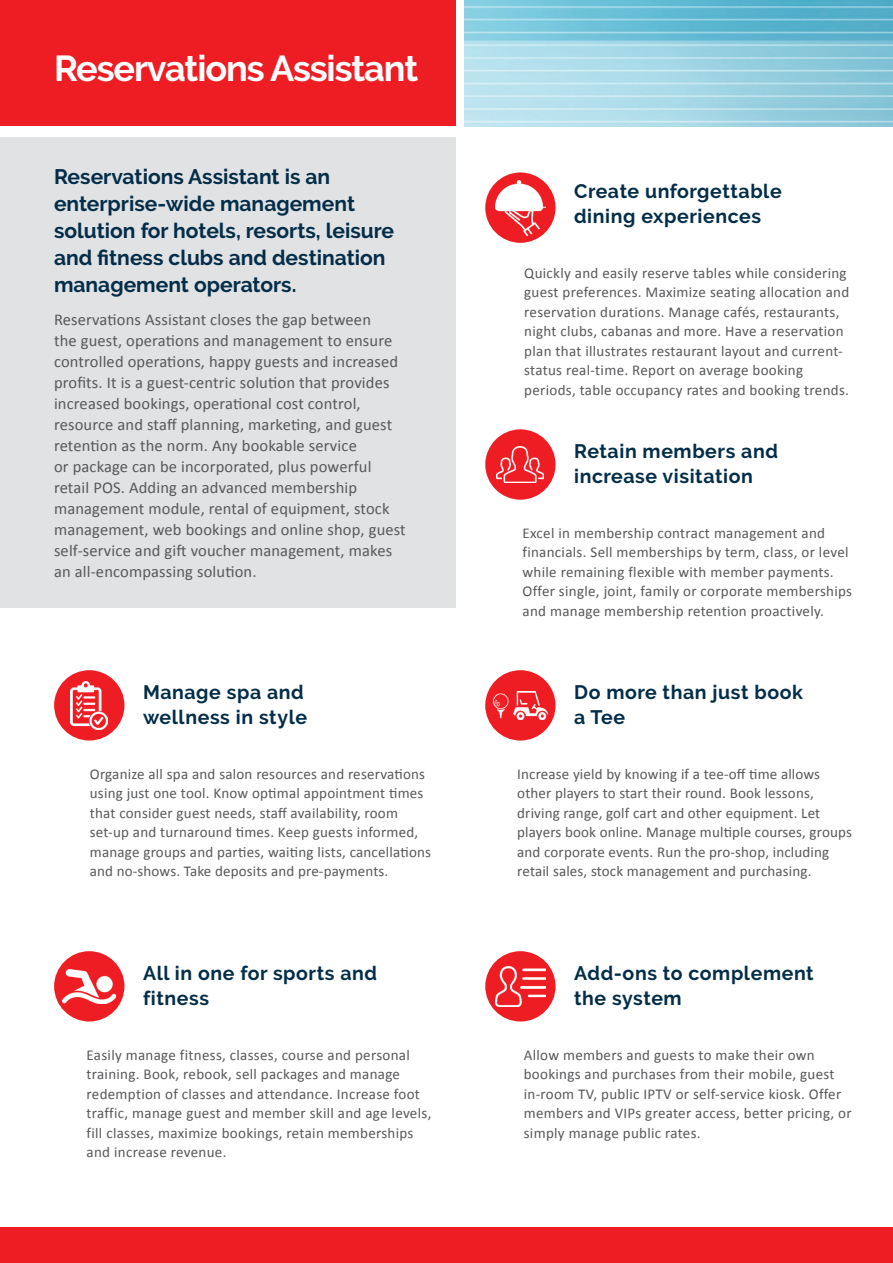
<style>
.page{position:relative;width:893px;height:1263px;background:#fff}
.page>*{position:absolute;margin:0;border:0;box-sizing:border-box;transform-origin:0 0}
.t1{font:700 36px "Raleway";letter-spacing:-.03em;color:#fff}
.t2{font:700 21px/27px "Raleway";color:#032d48}
.t3{font:700 19.5px/25.5px "Raleway";letter-spacing:.03em;color:#032d48}
.t4{font:16.5px/21px "Calibri";letter-spacing:.01em;color:#57585a}
.t5{font:15px/19.5px "Calibri";letter-spacing:.02em;color:#57585a}
</style>
<div class="page">
<div style="left:0;top:137px;width:455px;height:480px;background:#e1e2e4"></div>
<div style="left:0;top:608px;width:893px;height:9px;background:#fff"></div>
<div style="left:0;top:0;width:455px;height:126px;background:#ee1d23"></div>
<div style="left:0;top:1227px;width:893px;height:36px;background:#ee1d23"></div>
<img style="left:464px;top:0;width:429px;height:126px">
<div style="left:54px;top:670px;width:70px;height:70px;background:#ee1d23;border-radius:50%"></div>
<img style="left:71px;top:681px;width:37px;height:48px">
<div style="left:485px;top:670px;width:71px;height:70px;background:#ee1d23;border-radius:50%"></div>
<img style="left:493px;top:691px;width:55px;height:28px">
<div style="left:485px;top:429px;width:71px;height:71px;background:#ee1d23;border-radius:50%"></div>
<img style="left:497px;top:447px;width:47px;height:35px">
<div style="left:485px;top:172px;width:71px;height:71px;background:#ee1d23;border-radius:50%"></div>
<img style="left:496px;top:180px;width:49px;height:55px">
<div style="left:485px;top:951px;width:71px;height:70px;background:#ee1d23;border-radius:50%"></div>
<img style="left:495px;top:966px;width:50px;height:40px">
<div style="left:54px;top:951px;width:70px;height:70px;background:#ee1d23;border-radius:50%"></div>
<img style="left:63px;top:969px;width:53px;height:34px">
<h1 class="t1" style="left:54px;top:47px;width:366px">Reservations Assistant</h1>
<h2 class="t2" style="left:54px;top:163px;width:341px">Reservations Assistant is an enterprise-wide management solution for hotels, resorts, leisure and fitness clubs and destination management operators.</h2>
<p class="t4" style="left:54px;top:309px;width:353px">Reservations Assistant closes the gap between<br>the guest, operations and management to ensure controlled operations, happy guests and increased profits. It is a guest-centric solution that provides increased bookings, operational cost control, resource and staff planning, marketing, and guest retention as the norm. Any bookable service<br>or package can be incorporated, plus powerful retail POS. Adding an advanced membership management module, rental of equipment, stock management, web bookings and online shop, guest self-service and gift voucher management, makes an all-encompassing solution.</p>
<h3 class="t3" style="left:143px;top:679px;width:166px">Manage spa and wellness in style</h3>
<p class="t5" style="left:90px;top:763px;width:343px">Organize all spa and salon resources and reservations using just one tool. Know optimal appointment times that consider guest needs, staff availability, room set-up and turnaround times. Keep guests informed, manage groups and parties, waiting lists, cancellations and no-shows. Take deposits and pre-payments.</p>
<h3 class="t3" style="left:143px;top:960px;width:236px">All in one for sports and fitness</h3>
<p class="t5" style="left:87px;top:1044px;width:346px">Easily manage fitness, classes, course and personal training. Book, rebook, sell packages and manage redemption of classes and attendance. Increase foot traffic, manage guest and member skill and age levels, fill classes, maximize bookings, retain memberships and increase revenue.</p>
<h3 class="t3" style="left:574px;top:178px;width:209px">Create unforgettable dining experiences</h3>
<p class="t5" style="left:524px;top:262px;width:326px">Quickly and easily reserve tables while considering guest preferences. Maximize seating allocation and reservation durations. Manage cafés, restaurants, night clubs, cabanas and more. Have a reservation plan that illustrates restaurant layout and current&shy;status real-time. Report on average booking periods, table occupancy rates and booking trends.</p>
<h3 class="t3" style="left:574px;top:438px;width:205px">Retain members and increase visitation</h3>
<p class="t5" style="left:522px;top:522px;width:331px">Excel in membership contract management and financials. Sell memberships by term, class, or level while remaining flexible with member payments.<br>Offer single, joint, family or corporate memberships and manage membership retention proactively.</p>
<h3 class="t3" style="left:574px;top:679px;width:230px">Do more than just book a Tee</h3>
<p class="t5" style="left:517px;top:763px;width:336px">Increase yield by knowing if a tee-off time allows other players to start their round. Book lessons, driving range, golf cart and other equipment. Let players book online. Manage multiple courses, groups and corporate events. Run the pro-shop, including retail sales, stock management and purchasing.</p>
<h3 class="t3" style="left:574px;top:960px;width:241px">Add-ons to complement the system</h3>
<p class="t5" style="left:524px;top:1044px;width:329px">Allow members and guests to make their own bookings and purchases from their mobile, guest in-room TV, public IPTV or self-service kiosk. Offer members and VIPs greater access, better pricing, or simply manage public rates.</p>
</div>
